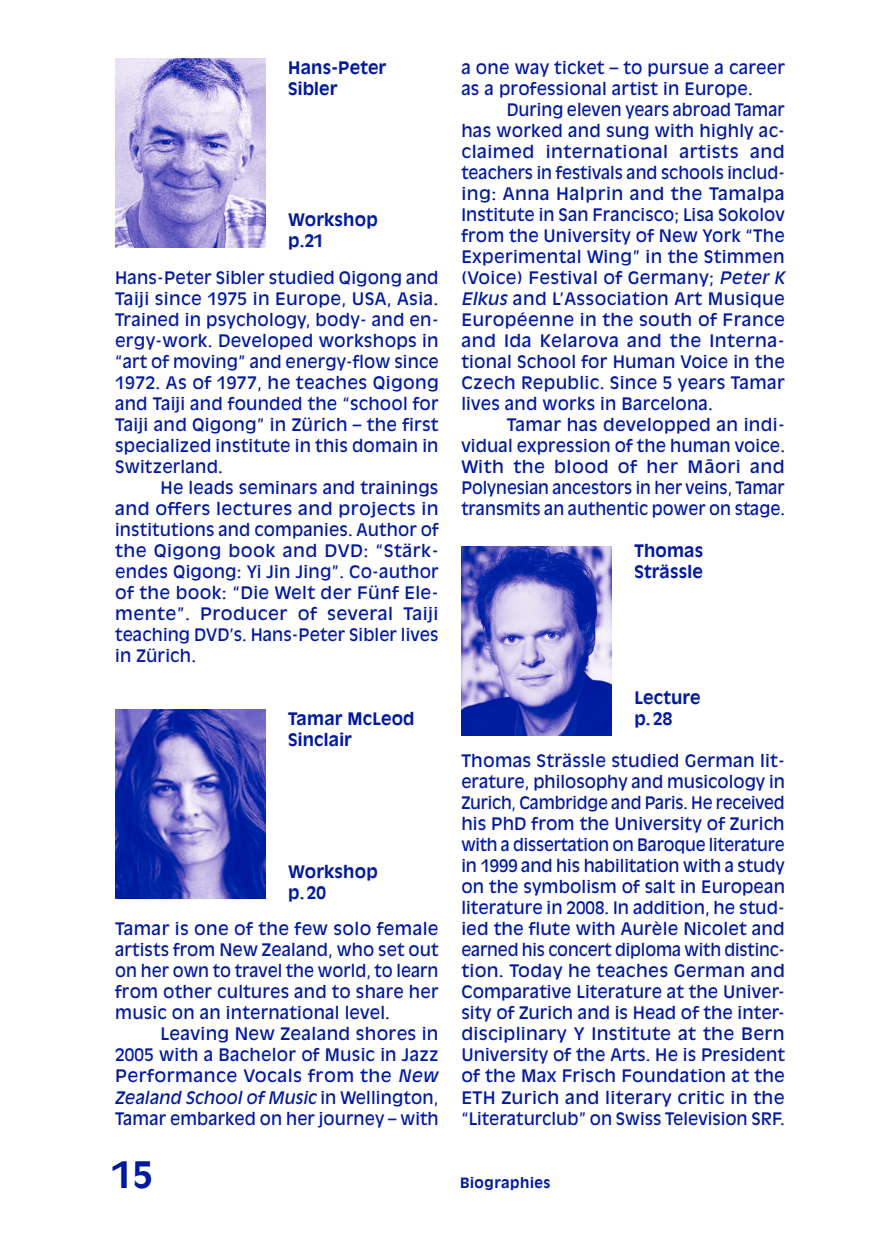
<style>
.page{position:relative;width:883px;height:1234px;background:#fff}
.page>*{position:absolute;margin:0;border:0;box-sizing:border-box;transform-origin:0 0}
.t1{font:700 36px "Antique Olive";color:#00199f}
.t2{font:17px/21px "Antique Olive";letter-spacing:.01em;color:#00199f;text-align:justify}
.t3{font:700 17px/21px "Antique Olive";letter-spacing:.01em;color:#00199f}
.t4{font:italic 17px "Antique Olive East A";letter-spacing:.005em;color:#00199f}
.t5{font:700 14px "Antique Olive";letter-spacing:.04em;color:#00199f}
.s1{font-family:"Antique Olive East A";font-style:italic}
.s2{font-family:"Antique Olive";font-style:normal}
</style>
<div class="page">
<img style="left:115px;top:58px;width:150px;height:189px">
<img style="left:115px;top:709px;width:150px;height:189px">
<img style="left:461px;top:547px;width:150px;height:189px">
<p class="t3" style="left:288px;top:57px;width:99px">Hans-Peter<br>Sibler</p>
<p class="t3" style="left:288px;top:209px;width:91px">Workshop p.21</p>
<p class="t2" style="left:115px;top:267px;width:325px">Hans- Peter Sibler studied Qigong and Taiji since 1975 in Europe, USA, Asia.<br>Trained in psychology, body- and en&shy;ergy-work. Developed workshops in “art of moving” and energy-flow since 1972. As of 1977, he teaches Qigong and Taiji and founded the “school for Taiji and Qigong” in Zürich – the first specialized institute in this domain in Switzerland.</p>
<p class="t2" style="left:115px;top:477px;width:325px;text-indent:45px">He leads seminars and trainings and offers lectures and projects in institutions and companies. Author of the Qigong book and DVD: “Stärk&shy;endes Qigong: Yi Jin Jing”. Co-author of the book: “Die Welt der Fünf Ele&shy;mente”. Producer of several Taiji teaching DVD’s. Hans- Peter Sibler lives in Zürich.</p>
<p class="t3" style="left:288px;top:708px;width:128px">Tamar McLeod<br>Sinclair</p>
<p class="t3" style="left:288px;top:860px;width:91px">Workshop p. 20</p>
<p class="t2" style="left:115px;top:918px;width:325px">Tamar is one of the few solo female artists from New Zealand, who set out on her own to travel the world, to learn from other cultures and to share her music on an international level.</p>
<p class="t2" style="left:115px;top:1023px;width:325px;text-indent:45px">Leaving New Zealand shores in 2005 with a Bachelor of Music in Jazz Performance Vocals from the <span class="s1">New</span></p>
<p class="t4" style="left:115px;top:1087px;width:324px">Zealand School of Music <span class="s2">in Wellington,</span></p>
<p class="t2" style="left:115px;top:1107px;width:325px">Tamar embarked on her journey – with</p>
<h1 class="t1" style="left:112px;top:1152px;width:42px">15</h1>
<p class="t2" style="left:461px;top:57px;width:325px">a one way ticket – to pursue a career as a professional artist in Europe.</p>
<p class="t2" style="left:461px;top:99px;width:325px;text-indent:45px">During eleven years abroad Tamar has worked and sung with highly ac&shy;claimed international artists and teachers in festivals and schools includ&shy;ing: Anna Halprin and the Tamalpa Institute in San Francisco; Lisa Sokolov from the University of New York “The Experimental Wing” in the Stimmen (Voice) Festival of Germany; <span class="s1">Peter K Elkus</span> and L’Association Art Musique Européenne in the south of France and Ida Kelarova and the Interna&shy;tional School for Human Voice in the Czech Republic. Since 5 years Tamar lives and works in Barcelona.</p>
<p class="t2" style="left:461px;top:414px;width:325px;text-indent:45px">Tamar has developped an indi&shy;vidual expression of the human voice.<br>With the blood of her M ¯aori and Polynesian ancestors in her veins, Tamar transmits an authentic power on stage.</p>
<p class="t3" style="left:634px;top:540px;width:70px">Thomas<br>Strässle</p>
<p class="t3" style="left:634px;top:687px;width:68px">Lecture p. 28</p>
<p class="t2" style="left:461px;top:750px;width:325px">Thomas Strässle studied German lit&shy;erature, philosophy and musicology in Zurich, Cambridge and Paris. He received his PhD from the University of Zurich with a dissertation on Baroque literature in 1999 and his habilitation with a study on the symbolism of salt in European literature in 2008. In addition, he stud&shy;ied the flute with Aurèle Nicolet and earned his concert diploma with distinc&shy;tion. Today he teaches German and Comparative Literature at the Univer&shy;sity of Zurich and is Head of the inter&shy;disciplinary Y Institute at the Bern University of the Arts. He is President of the Max Frisch Foundation at the ETH Zurich and literary critic in the “Literaturclub” on Swiss Television SRF.</p>
<p class="t5" style="left:460px;top:1173px;width:92px">Biographies</p>
</div>
